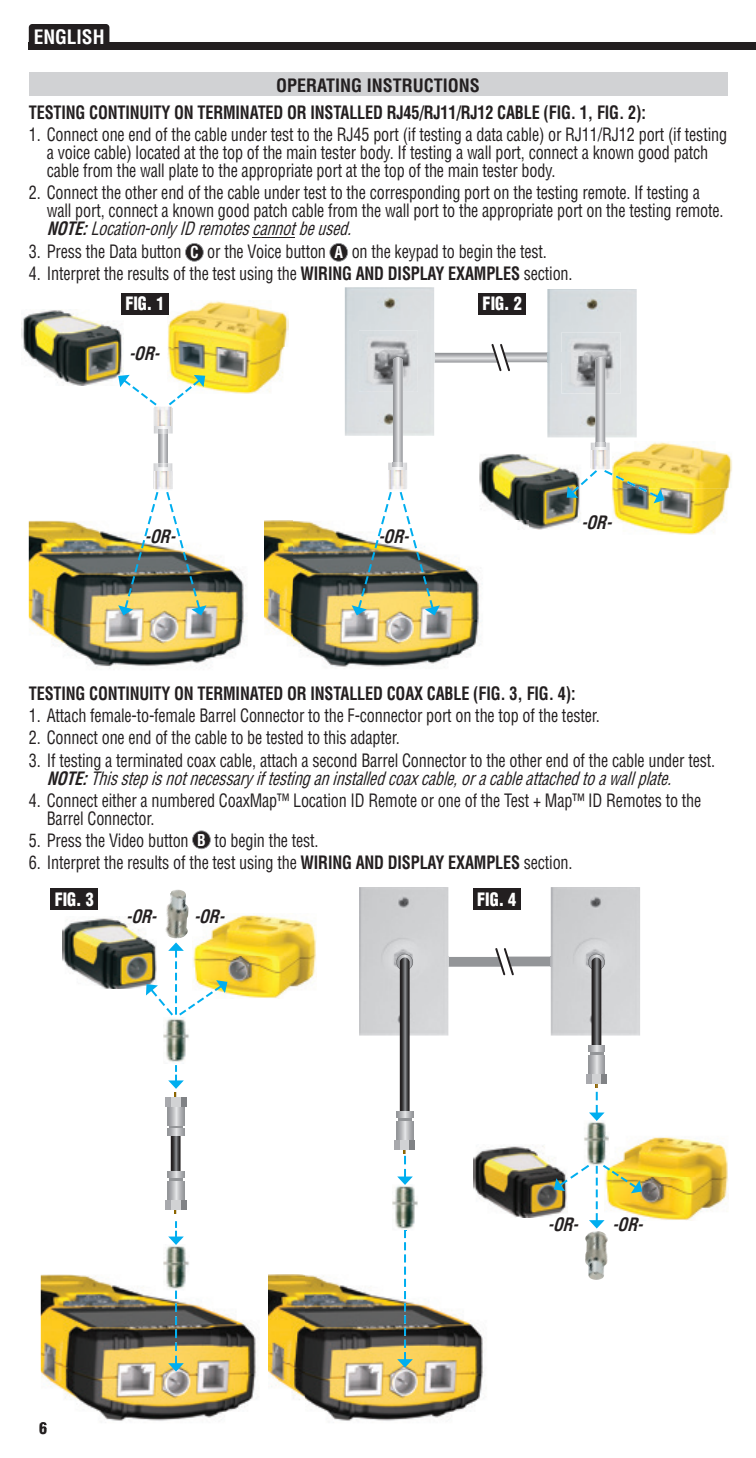
<style>
.page{position:relative;width:756px;height:1458px;background:#fff}
.page>*{position:absolute;margin:0;border:0;box-sizing:border-box;transform-origin:0 0}
.t1{font:700 condensed 19.4px "Helvetica LT Std";color:#fff}
.t2{font:condensed 18px/18px "Helvetica LT Std";letter-spacing:-.01em;color:#231f20;scale:.9 1}
.t3{font:700 condensed 18px/27px "Helvetica LT Std";letter-spacing:-.01em;color:#231f20}
.t4{font:700 condensed 18px "Helvetica LT Std";letter-spacing:-.01em;color:#231f20;scale:.9 1}
.t5{font:italic 700 condensed 18px "Helvetica LT Std";color:#231f20;scale:.9 1}
.t6{font:900 condensed 18px "Helvetica LT Std";color:#fff;scale:.9 1}
.t7{font:900 condensed 16px "Helvetica LT Std";color:#231f20}
.s1{font-weight:700;font-style:italic}
.s2{font-style:italic}
.s3{font-weight:700;font-size:16px;color:#fff}
.s4{font-weight:700}
</style>
<div class="page">
<div style="left:29px;top:42px;width:727px;height:8px;background:#231f20"></div>
<div style="left:29px;top:24px;width:80px;height:26px;background:#231f20;border-radius:3px"></div>
<img style="left:41px;top:1274px;width:443px;height:147px">
<svg style="left:41px;top:1422px;width:6px;height:6px"></svg>
<img style="left:268px;top:1274px;width:37px;height:147px">
<img style="left:29px;top:521px;width:217px;height:148px">
<img style="left:264px;top:521px;width:215px;height:146px">
<div style="left:29px;top:72px;width:698px;height:24px;background:#d1d2d4"></div>
<hr style="left:252px;top:237px;width:43px;height:1px;background:#231f20">
<svg style="left:185px;top:243px;width:19px;height:19px"></svg>
<svg style="left:329px;top:243px;width:19px;height:19px"></svg>
<svg style="left:192px;top:830px;width:19px;height:19px"></svg>
<img style="left:22px;top:309px;width:101px;height:76px">
<img style="left:168px;top:301px;width:120px;height:93px">
<img style="left:345px;top:287px;width:89px;height:149px">
<img style="left:359px;top:331px;width:59px;height:13px">
<img style="left:547px;top:464px;width:34px;height:65px">
<img style="left:613px;top:442px;width:119px;height:93px">
<div style="left:121px;top:293px;width:48px;height:21px;background:#231f20"></div>
<div style="left:478px;top:293px;width:48px;height:21px;background:#231f20"></div>
<img style="left:547px;top:289px;width:90px;height:148px">
<img style="left:547px;top:352px;width:14px;height:10px">
<img style="left:561px;top:332px;width:59px;height:62px">
<svg style="left:567px;top:357px;width:98px;height:146px"></svg>
<svg style="left:118px;top:375px;width:89px;height:240px"></svg>
<svg style="left:352px;top:344px;width:195px;height:271px"></svg>
<div style="left:473px;top:888px;width:48px;height:22px;background:#231f20"></div>
<div style="left:50px;top:888px;width:48px;height:22px;background:#231f20"></div>
<img style="left:192px;top:915px;width:124px;height:83px">
<img style="left:613px;top:1137px;width:115px;height:83px">
<img style="left:63px;top:918px;width:87px;height:71px">
<img style="left:474px;top:1146px;width:81px;height:71px">
<img style="left:163px;top:1245px;width:26px;height:45px">
<svg style="left:168px;top:1290px;width:16px;height:82px"></svg>
<img style="left:163px;top:1018px;width:26px;height:44px">
<img style="left:166px;top:890px;width:12px;height:37px">
<svg style="left:171px;top:1135px;width:10px;height:36px"></svg>
<svg style="left:169px;top:1125px;width:14px;height:4px"></svg>
<svg style="left:168px;top:1106px;width:16px;height:19px"></svg>
<div style="left:171px;top:1097px;width:10px;height:9px;background:#d1d2d4"></div>
<div style="left:166px;top:1097px;width:5px;height:9px;background:#a8a9ad"></div>
<div style="left:181px;top:1097px;width:5px;height:9px;background:#808285"></div>
<svg style="left:168px;top:1129px;width:16px;height:6px"></svg>
<div style="left:169px;top:1171px;width:14px;height:38px;background:#939598"></div>
<svg style="left:168px;top:1181px;width:16px;height:19px"></svg>
<div style="left:171px;top:1200px;width:10px;height:9px;background:#d1d2d4"></div>
<div style="left:166px;top:1200px;width:5px;height:9px;background:#a8a9ad"></div>
<div style="left:181px;top:1200px;width:5px;height:9px;background:#808285"></div>
<svg style="left:168px;top:1171px;width:16px;height:7px"></svg>
<svg style="left:168px;top:1221px;width:16px;height:24px"></svg>
<svg style="left:168px;top:1065px;width:16px;height:32px"></svg>
<svg style="left:146px;top:942px;width:81px;height:73px"></svg>
<img style="left:585px;top:1231px;width:11px;height:33px">
<img style="left:392px;top:1185px;width:26px;height:44px">
<svg style="left:397px;top:1230px;width:16px;height:138px"></svg>
<img style="left:359px;top:887px;width:89px;height:149px">
<svg style="left:442px;top:948px;width:109px;height:27px"></svg>
<svg style="left:396px;top:954px;width:17px;height:167px"></svg>
<div style="left:398px;top:1111px;width:13px;height:38px;background:#939598"></div>
<svg style="left:396px;top:1121px;width:17px;height:19px"></svg>
<svg style="left:397px;top:1149px;width:16px;height:36px"></svg>
<div style="left:400px;top:1140px;width:10px;height:9px;background:#d1d2d4"></div>
<div style="left:395px;top:1140px;width:5px;height:9px;background:#a8a9ad"></div>
<div style="left:410px;top:1140px;width:5px;height:9px;background:#808285"></div>
<svg style="left:396px;top:1111px;width:17px;height:7px"></svg>
<img style="left:584px;top:1121px;width:23px;height:44px">
<img style="left:604px;top:1136px;width:5px;height:29px">
<img style="left:551px;top:887px;width:89px;height:149px">
<img style="left:551px;top:957px;width:26px;height:9px">
<svg style="left:588px;top:954px;width:17px;height:101px;background:#858587"></svg>
<div style="left:590px;top:1045px;width:13px;height:38px;background:#939598"></div>
<svg style="left:588px;top:1055px;width:17px;height:19px"></svg>
<svg style="left:589px;top:1083px;width:16px;height:38px"></svg>
<div style="left:591px;top:1074px;width:11px;height:9px;background:#d1d2d4"></div>
<div style="left:586px;top:1074px;width:5px;height:9px;background:#a8a9ad"></div>
<div style="left:602px;top:1074px;width:5px;height:9px;background:#808285"></div>
<svg style="left:588px;top:1045px;width:17px;height:7px"></svg>
<img style="left:554px;top:1165px;width:88px;height:64px">
<p class="t1" style="left:34px;top:25px;width:72px">ENGLISH</p>
<p class="t3" style="left:29px;top:72px;width:619px;text-indent:247px">OPERATING INSTRUCTIONS<br>TESTING CONTINUITY ON TERMINATED OR INSTALLED RJ45/RJ11/RJ12 CABLE (FIG. 1, FIG. 2):</p>
<p class="t2" style="left:47px;top:125px;width:757px;text-indent:-18px">1. Connect one end of the cable under test to the RJ45 port (if testing a data cable) or RJ11/RJ12 port (if testing a voice cable) located at the top of the main tester body. If testing a wall port, connect a known good patch cable from the wall plate to the appropriate port at the top of the main tester body.</p>
<p class="t2" style="left:47px;top:184px;width:753px;text-indent:-18px">2. Connect the other end of the cable under test to the corresponding port on the testing remote. If testing a wall port, connect a known good patch cable from the wall port to the appropriate port on the testing remote.<br><span class="s1">NOTE:</span><span class="s2">Location-onlyIDremotescannotbeused.</span></p>
<p class="t2" style="left:29px;top:242px;width:577px">3. Press the Data button <span class="s3">C</span> or the Voice button <span class="s3">A</span> on the keypad to begin the test.</p>
<p class="t2" style="left:29px;top:264px;width:606px">4. Interpret the results of the test using the <span class="s4">WIRING AND DISPLAY EXAMPLES</span> section.</p>
<p class="t6" style="left:125px;top:292px;width:45px">FIG. 1</p>
<p class="t6" style="left:483px;top:292px;width:45px">FIG. 2</p>
<p class="t5" style="left:129px;top:342px;width:42px">-OR-</p>
<p class="t5" style="left:145px;top:525px;width:42px">-OR-</p>
<p class="t5" style="left:378px;top:525px;width:42px">-OR-</p>
<p class="t5" style="left:581px;top:511px;width:42px">-OR-</p>
<p class="t4" style="left:29px;top:682px;width:609px">TESTING CONTINUITY ON TERMINATED OR INSTALLED COAX CABLE (FIG. 3, FIG. 4):</p>
<p class="t2" style="left:29px;top:706px;width:636px">1. Attach female-to-female Barrel Connector to the F-connector port on the top of the tester.</p>
<p class="t2" style="left:29px;top:729px;width:414px">2. Connect one end of the cable to be tested to this adapter.</p>
<p class="t2" style="left:47px;top:751px;width:744px;text-indent:-18px">3. If testing a terminated coax cable, attach a second Barrel Connector to the other end of the cable under test.<br><span class="s1">NOTE:</span><span class="s2">Thisstepisnotnecessaryiftestinganinstalledcoaxcable,oracableattachedtoawallplate.</span></p>
<p class="t2" style="left:47px;top:791px;width:729px;text-indent:-18px">4. Connect either a numbered CoaxMap™ Location ID Remote or one of the Test + Map™ ID Remotes to the<br>Barrel Connector.</p>
<p class="t2" style="left:29px;top:832px;width:324px">5. Press the Video button <span class="s3">B</span> to begin the test.</p>
<p class="t2" style="left:29px;top:854px;width:606px">6. Interpret the results of the test using the <span class="s4">WIRING AND DISPLAY EXAMPLES</span> section.</p>
<p class="t6" style="left:55px;top:888px;width:45px">FIG. 3</p>
<p class="t6" style="left:477px;top:888px;width:45px">FIG. 4</p>
<p class="t5" style="left:126px;top:905px;width:42px">-OR-</p>
<p class="t5" style="left:194px;top:905px;width:42px">-OR-</p>
<p class="t7" style="left:39px;top:1418px;width:9px">6</p>
<p class="t5" style="left:548px;top:1213px;width:42px">-OR-</p>
<p class="t5" style="left:612px;top:1213px;width:42px">-OR-</p>
</div>
